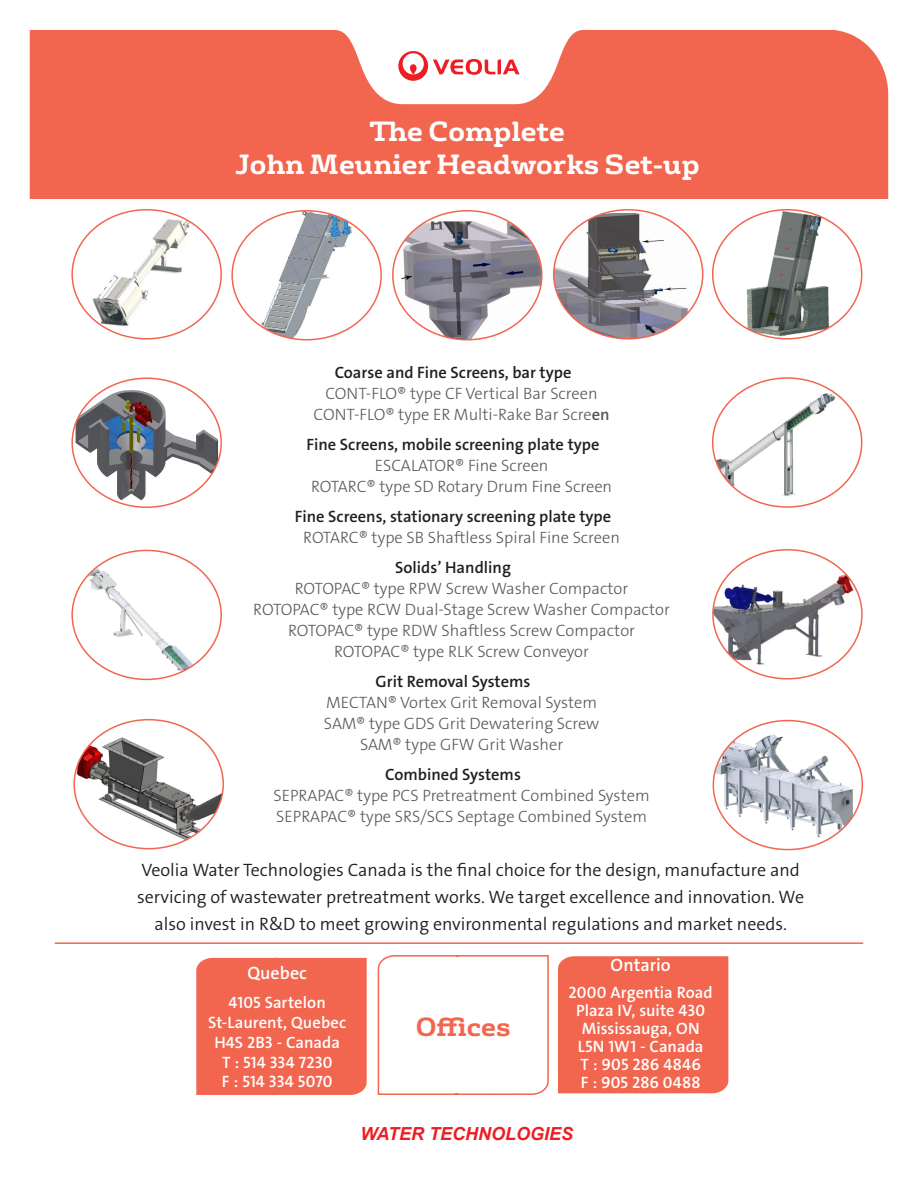
<style>
.page{position:relative;width:918px;height:1188px;background:#fff}
.page>*{position:absolute;margin:0;border:0;box-sizing:border-box;transform-origin:0 0}
.t1{font:700 30px "FS Rufus";color:#fff}
.t2{font:700 27px "FS Rufus";color:#fff}
.t3{font:700 25.5px "FS Rufus";color:#f2664f}
.t4{font:18px/27px "The Sans Veolia W4 Se Lig";color:#231f20;text-align:center}
.t5{font:italic 700 18px "Arial";color:#ee1d23}
.t6{font:18px "The Sans Veolia W6 Se Bld";letter-spacing:.005em;color:#fff}
.t7{font:16.5px "The Sans Veolia W3 Lig";color:#57585a}
.t8{font:16.5px "The Sans Veolia W6 Se Bld";color:#231f20}
.t9{font:16.5px "The Sans Veolia W6 Se Bld";letter-spacing:.005em;color:#fff}
.s1{font-family:"The Sans Veolia W6 Se Bld"}
</style>
<div class="page">
<img style="left:713px;top:568px;width:149px;height:98px">
<img style="left:713px;top:730px;width:141px;height:109px">
<img style="left:713px;top:389px;width:128px;height:111px">
<img style="left:76px;top:736px;width:147px;height:106px">
<img style="left:84px;top:568px;width:114px;height:103px">
<img style="left:75px;top:390px;width:143px;height:110px">
<hr style="left:55px;top:942px;width:808px;height:2px;background:#f2664f">
<div style="left:196px;top:958px;width:171px;height:137px;background:#f2664f"></div>
<svg style="left:377px;top:955px;width:172px;height:140px"></svg>
<div style="left:558px;top:956px;width:170px;height:137px;background:#f2664f"></div>
<div style="left:30px;top:104px;width:858px;height:95px;background:#f2664f"></div>
<svg style="left:29px;top:29px;width:860px;height:75px;fill:#f2664f"></svg>
<svg style="left:398px;top:46px;width:122px;height:35px"></svg>
<img style="left:741px;top:210px;width:95px;height:127px">
<img style="left:91px;top:217px;width:112px;height:110px">
<img style="left:248px;top:211px;width:117px;height:127px">
<img style="left:554px;top:213px;width:137px;height:124px">
<img style="left:401px;top:221px;width:141px;height:117px">
<p class="t1" style="left:358px;top:97px;width:219px">The Complete</p>
<p class="t1" style="left:209px;top:133px;width:518px">John Meunier Headworks Set-up</p>
<p class="t2" style="left:369px;top:108px;width:197px">The Complete</p>
<p class="t2" style="left:235px;top:141px;width:466px">John Meunier Headworks Set-up</p>
<p class="t8" style="left:335px;top:362px;width:238px">Coarse and Fine Screens, bar type</p>
<p class="t7" style="left:326px;top:383px;width:274px">CONT-FLO® type CF Vertical Bar Screen</p>
<p class="t7" style="left:314px;top:404px;width:297px">CONT-FLO® type ER Multi-Rake Bar Scre<span class="s1">en</span></p>
<p class="t8" style="left:307px;top:434px;width:294px">Fine Screens, mobile screening plate type</p>
<p class="t7" style="left:375px;top:455px;width:175px">ESCALATOR® Fine Screen</p>
<p class="t7" style="left:311px;top:476px;width:303px">ROTARC® type SD Rotary Drum Fine Screen</p>
<p class="t8" style="left:295px;top:506px;width:318px">Fine Screens, stationary screening plate type</p>
<p class="t7" style="left:303px;top:527px;width:318px">ROTARC® type SB Shaftless Spiral Fine Screen</p>
<p class="t8" style="left:395px;top:557px;width:117px">Solids’ Handling</p>
<p class="t7" style="left:295px;top:578px;width:335px">ROTOPAC® type RPW Screw Washer Compactor</p>
<p class="t7" style="left:253px;top:599px;width:418px">ROTOPAC® type RCW Dual-Stage Screw Washer Compactor</p>
<p class="t7" style="left:288px;top:620px;width:348px">ROTOPAC® type RDW Shaftless Screw Compactor</p>
<p class="t7" style="left:334px;top:641px;width:256px">ROTOPAC® type RLK Screw Conveyor</p>
<p class="t8" style="left:376px;top:671px;width:156px">Grit Removal Systems</p>
<p class="t7" style="left:326px;top:692px;width:273px">MECTAN® Vortex Grit Removal System</p>
<p class="t7" style="left:324px;top:713px;width:277px">SAM® type GDS Grit Dewatering Screw</p>
<p class="t7" style="left:360px;top:734px;width:205px">SAM® type GFW Grit Washer</p>
<p class="t8" style="left:385px;top:764px;width:137px">Combined Systems</p>
<p class="t7" style="left:273px;top:785px;width:378px">SEPRAPAC® type PCS Pretreatment Combined System</p>
<p class="t7" style="left:276px;top:806px;width:372px">SEPRAPAC® type SRS/SCS Septage Combined System</p>
<p class="t4" style="left:137px;top:856px;width:668px">Veolia Water Technologies Canada is the final choice for the design, manufacture and servicing of wastewater pretreatment works. We target excellence and innovation. We also invest in R&amp;D to meet growing environmental regulations and market needs.</p>
<p class="t6" style="left:247px;top:962px;width:61px">Quebec</p>
<p class="t9" style="left:229px;top:992px;width:99px">4105 Sartelon</p>
<p class="t9" style="left:208px;top:1012px;width:139px">St-Laurent, Quebec</p>
<p class="t9" style="left:214px;top:1031px;width:127px">H4S 2B3 - Canada</p>
<p class="t9" style="left:222px;top:1051px;width:112px">T : 514 334 7230</p>
<p class="t9" style="left:222px;top:1071px;width:112px">F : 514 334 5070</p>
<p class="t3" style="left:416px;top:1005px;width:96px">Offices</p>
<p class="t6" style="left:611px;top:953px;width:62px">Ontario</p>
<p class="t9" style="left:569px;top:982px;width:146px">2000 Argentia Road</p>
<p class="t9" style="left:576px;top:1000px;width:131px">Plaza IV, suite 430</p>
<p class="t9" style="left:582px;top:1018px;width:119px">Mississauga, ON</p>
<p class="t9" style="left:578px;top:1036px;width:127px">L5N 1W1 - Canada</p>
<p class="t9" style="left:580px;top:1054px;width:122px">T : 905 286 4846</p>
<p class="t9" style="left:581px;top:1072px;width:121px">F : 905 286 0488</p>
<p class="t5" style="left:361px;top:1122px;width:214px">WATER TECHNOLOGIES</p>
</div>
